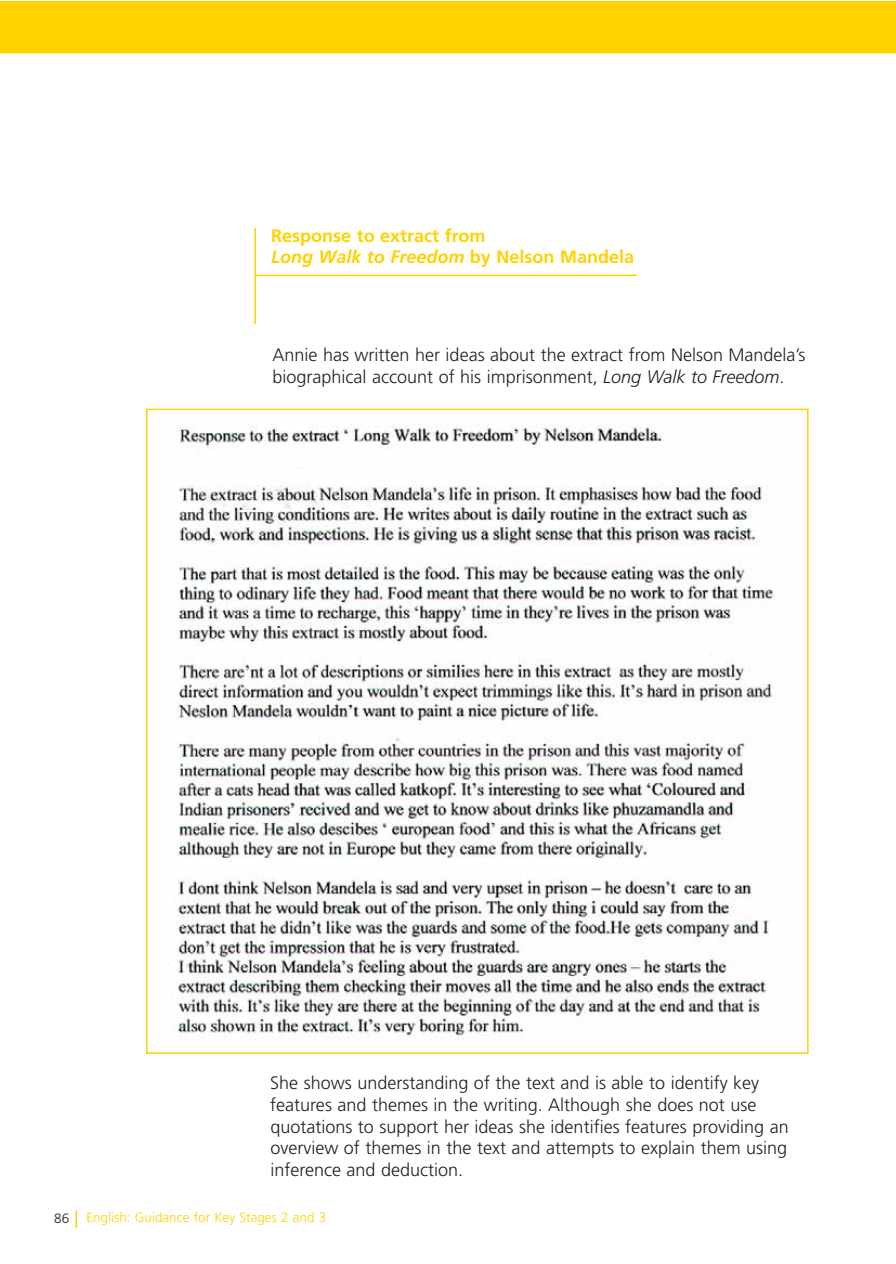
<style>
.page{position:relative;width:896px;height:1264px;background:#fff}
.page>*{position:absolute;margin:0;border:0;box-sizing:border-box;transform-origin:0 0}
.t1{font:300 18px/21.6px "Frutiger";color:#231f20}
.t2{font:700 18px/21.6px "Frutiger";color:#ffd200}
.t3{font:300 13.5px "Frutiger";color:#ffd200}
.t4{font:300 13.5px "Frutiger";color:#231f20}
.s1{font-style:italic}
</style>
<div class="page">
<svg style="left:75px;top:1210px;width:2px;height:17px"></svg>
<div style="left:0;top:1px;width:895px;height:53px;background:#ffd200"></div>
<hr style="left:255px;top:274px;width:382px;height:2px;background:#ffd200">
<hr style="left:254px;top:228px;width:2px;height:96px;background:#ffd200">
<img style="left:169px;top:424px;width:605px;height:616px">
<p class="t2" style="left:271px;top:226px;width:364px">Response to extract from<br><span class="s1">Long Walk to Freedom</span> by Nelson Mandela</p>
<p class="t1" style="left:272px;top:345px;width:534px">Annie has written her ideas about the extract from Nelson Mandela’s biographical account of his imprisonment, <span class="s1">Long Walk to Freedom</span>.</p>
<p class="t1" style="left:270px;top:1073px;width:520px">She shows understanding of the text and is able to identify key features and themes in the writing. Although she does not use quotations to support her ideas she identifies features providing an overview of themes in the text and attempts to explain them using inference and deduction.</p>
<p class="t4" style="left:54px;top:1212px;width:17px">86</p>
<p class="t3" style="left:86px;top:1211px;width:241px">English: Guidance for Key Stages 2 and 3</p>
</div>
